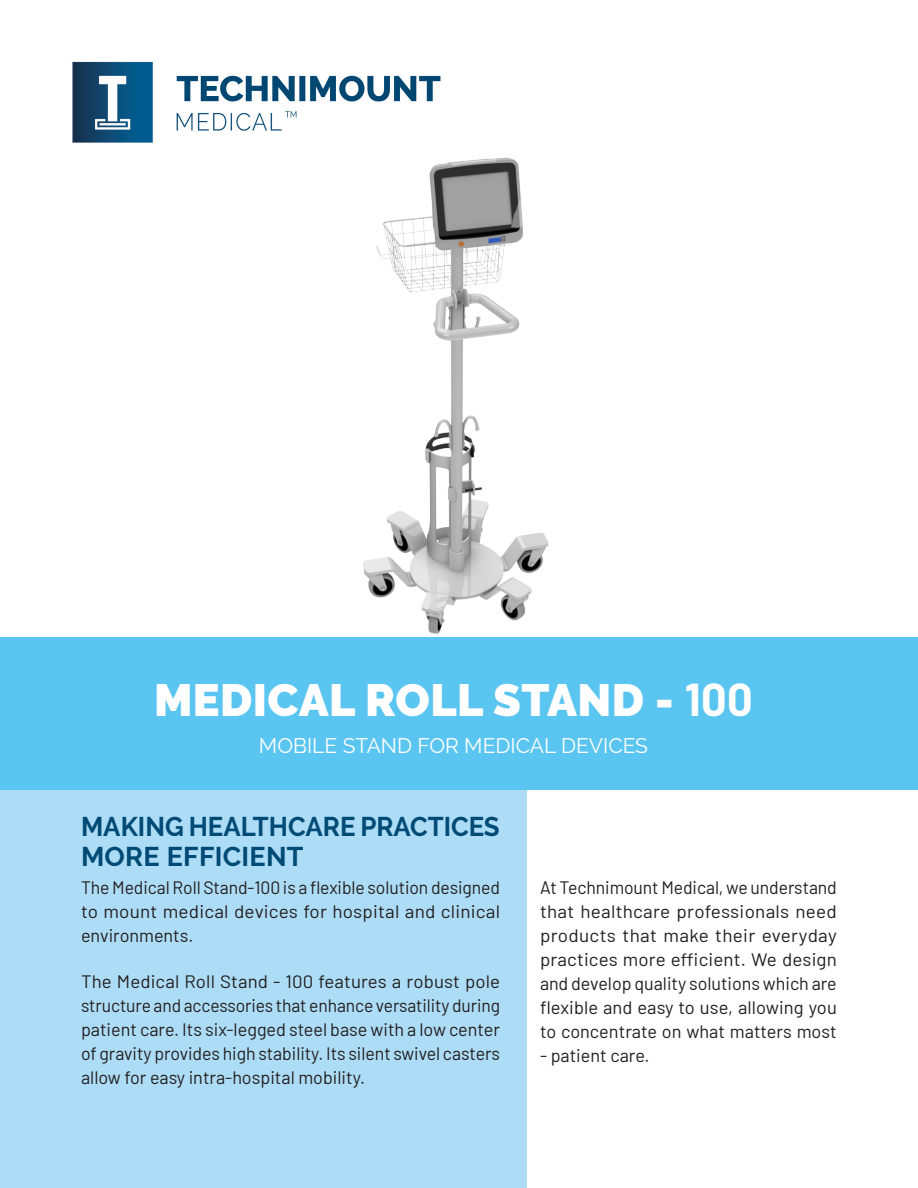
<style>
.page{position:relative;width:918px;height:1188px;background:#fff}
.page>*{position:absolute;margin:0;border:0;box-sizing:border-box;transform-origin:0 0}
.White_Title{font:900 45px "Raleway";letter-spacing:.01em;color:#fff}
.Blue_Subtitle{font:700 27px "Raleway";color:#004a76;scale:.96 1}
.Blue_Subtitle-2{font:700 27px "Raleway";color:#004a76}
.Cover_White_Subtitle{font:21px "Raleway";color:#fff}
.Paragraph_Text__Blac{font:18px/24px "Barlow";color:#231f20;text-align:justify}
.Paragraph_Text__Blac-2{font:18px/24px "Barlow";color:#231f20;text-align:justify;scale:1.04 1}
.s1{font-family:"Barlow";font-weight:700}
</style>
<div class="page">
<div style="left:0;top:789px;width:526px;height:399px;background:#adddf6"></div>
<div style="left:0;top:637px;width:918px;height:153px;background:#5ac5f0"></div>
<img style="left:72px;top:61px;width:369px;height:82px">
<img style="left:363px;top:157px;width:185px;height:477px">
<p class="White_Title" style="left:154px;top:674px;width:600px">MEDICAL ROLL STAND - <span class="s1">100</span></p>
<p class="Cover_White_Subtitle" style="left:259px;top:733px;width:391px">MOBILE STAND FOR MEDICAL DEVICES</p>
<p class="Blue_Subtitle" style="left:81px;top:812px;width:438px">MAKING HEALTHCARE PRACTICES</p>
<p class="Blue_Subtitle-2" style="left:81px;top:842px;width:224px">MORE EFFICIENT</p>
<p class="Paragraph_Text__Blac" style="left:81px;top:874px;width:421px">The Medical Roll Stand-100 is a flexible solution designed to mount medical devices for hospital and clinical environments.</p>
<p class="Paragraph_Text__Blac-2" style="left:81px;top:968px;width:405px">The Medical Roll Stand - 100 features a robust pole structure and accessories that enhance versatility during patient care. Its six-legged steel base with a low center of gravity provides high stability. Its silent swivel casters allow for easy intra-hospital mobility.</p>
<p class="Paragraph_Text__Blac" style="left:540px;top:874px;width:298px">At Technimount Medical, we understand that healthcare professionals need products that make their everyday practices more efficient. We design and develop quality solutions which are flexible and easy to use, allowing you to concentrate on what matters most</p>
<p class="Paragraph_Text__Blac" style="left:540px;top:1042px;width:111px">- patient care.</p>
</div>
